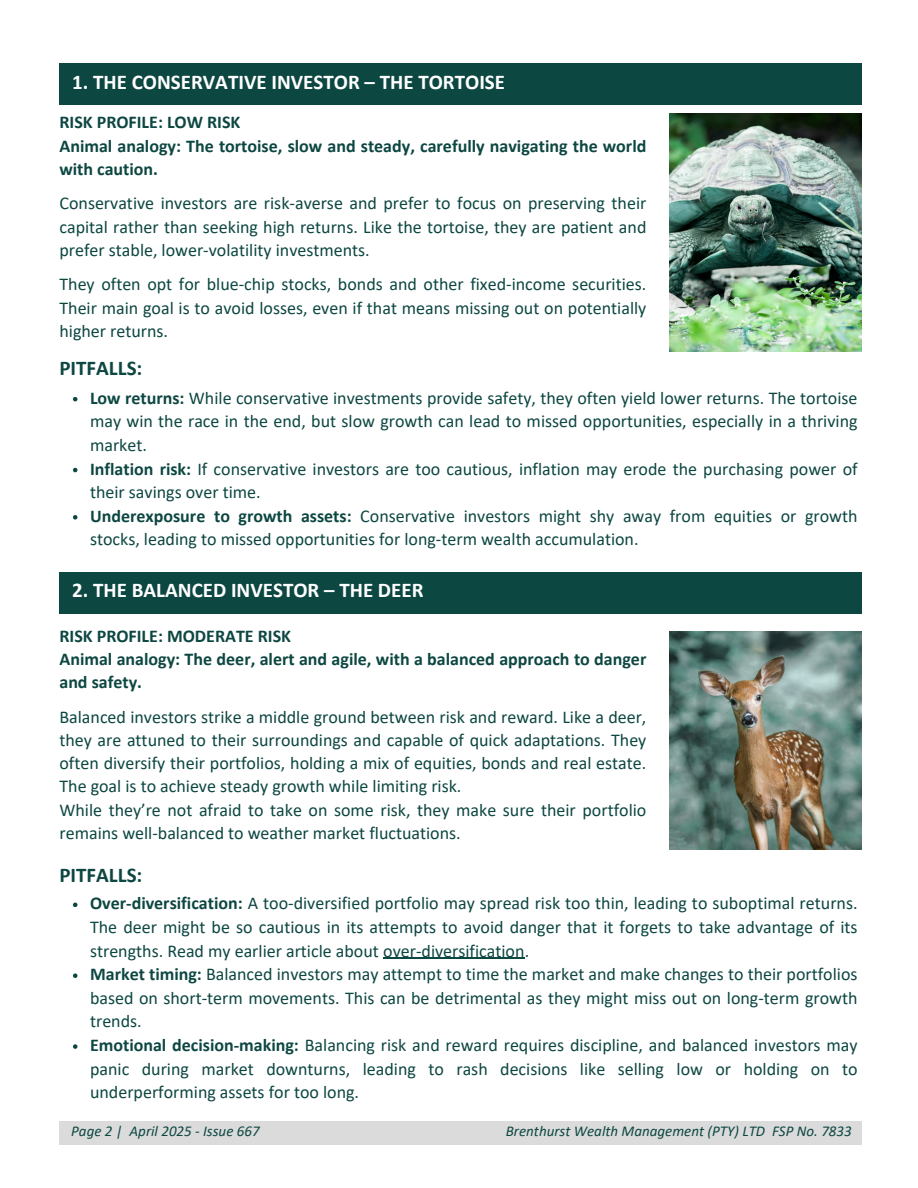
<style>
.page{position:relative;width:918px;height:1188px;background:#fff}
.page>*{position:absolute;margin:0;border:0;box-sizing:border-box;transform-origin:0 0}
.t1{font:700 21px "Calibri";color:#fff}
.t2{font:700 21px "Calibri";color:#0d4742}
.t3{font:18px/23.7px "Calibri";color:#0d4742;text-align:justify}
.t4{font:700 18px/23.2px "Calibri";color:#0d4742}
.t5{font:italic 15px "Calibri";color:#0d4742}
.s1{font-weight:700}
</style>
<div class="page">
<div style="left:59px;top:1121px;width:803px;height:23px;background:#dbdbdb"></div>
<div style="left:59px;top:64px;width:803px;height:41px;background:#0d4742"></div>
<img style="left:670px;top:114px;width:191px;height:237px">
<svg style="left:73px;top:397px;width:4px;height:4px"></svg>
<svg style="left:73px;top:468px;width:4px;height:4px"></svg>
<svg style="left:73px;top:515px;width:4px;height:5px"></svg>
<div style="left:59px;top:572px;width:803px;height:42px;background:#0d4742"></div>
<img style="left:670px;top:631px;width:191px;height:219px">
<svg style="left:73px;top:903px;width:4px;height:4px"></svg>
<hr style="left:383px;top:958px;width:142px;height:1px;background:#0d4742">
<svg style="left:73px;top:973px;width:4px;height:5px"></svg>
<svg style="left:73px;top:1044px;width:4px;height:5px"></svg>
<p class="t1" style="left:72px;top:73px;width:434px">1. THE CONSERVATIVE INVESTOR – THE TORTOISE</p>
<p class="t4" style="left:59px;top:112px;width:588px">RISK PROFILE: LOW RISK<br>Animal analogy: The tortoise, slow and steady, carefully navigating the world with caution.</p>
<h1 class="t3" style="left:59px;top:193px;width:588px;line-height:23.2px">Conservative investors are risk-averse and prefer to focus on preserving their capital rather than seeking high returns. Like the tortoise, they are patient and prefer stable, lower-volatility investments.</h1>
<h2 class="t3" style="left:59px;top:274px;width:588px;line-height:23.2px">They often opt for blue-chip stocks, bonds and other fixed-income securities.<br>Their main goal is to avoid losses, even if that means missing out on potentially higher returns.</h2>
<p class="t2" style="left:59px;top:360px;width:84px">PITFALLS:</p>
<h2 class="t3" style="left:90px;top:387px;width:769px"><span class="s1">Low returns:</span> While conservative investments provide safety, they often yield lower returns. The tortoise may win the race in the end, but slow growth can lead to missed opportunities, especially in a thriving market.</h2>
<h3 class="t3" style="left:90px;top:458px;width:769px"><span class="s1">Inflation risk:</span> If conservative investors are too cautious, inflation may erode the purchasing power of their savings over time.</h3>
<h3 class="t3" style="left:90px;top:505px;width:769px"><span class="s1">Underexposure to growth assets:</span> Conservative investors might shy away from equities or growth stocks, leading to missed opportunities for long-term wealth accumulation.</h3>
<p class="t1" style="left:72px;top:582px;width:353px">2. THE BALANCED INVESTOR – THE DEER</p>
<p class="t4" style="left:59px;top:626px;width:588px">RISK PROFILE: MODERATE RISK<br>Animal analogy: The deer, alert and agile, with a balanced approach to danger and safety.</p>
<p class="t3" style="left:59px;top:707px;width:588px;line-height:23.2px;text-align:left">Balanced investors strike a middle ground between risk and reward. Like a deer, they are attuned to their surroundings and capable of quick adaptations. They often diversify their portfolios, holding a mix of equities, bonds and real estate.<br>The goal is to achieve steady growth while limiting risk.<br>While they’re not afraid to take on some risk, they make sure their portfolio remains well-balanced to weather market fluctuations.</p>
<p class="t2" style="left:59px;top:866px;width:84px">PITFALLS:</p>
<p class="t3" style="left:90px;top:893px;width:769px"><span class="s1">Over-diversification:</span> A too-diversified portfolio may spread risk too thin, leading to suboptimal returns.<br>The deer might be so cautious in its attempts to avoid danger that it forgets to take advantage of its strengths. Read my earlier article about over-diversification.</p>
<h1 class="t3" style="left:90px;top:964px;width:769px"><span class="s1">Market timing:</span> Balanced investors may attempt to time the market and make changes to their portfolios based on short-term movements. This can be detrimental as they might miss out on long-term growth trends.</h1>
<p class="t3" style="left:90px;top:1035px;width:769px"><span class="s1">Emotional decision-making:</span> Balancing risk and reward requires discipline, and balanced investors may panic during market downturns, leading to rash decisions like selling low or holding on to underperforming assets for too long.</p>
<p class="t5" style="left:71px;top:1124px;width:190px">Page 2 | April 2025 - Issue 667</p>
<h1 class="t5" style="left:506px;top:1124px;width:347px">Brenthurst Wealth Management (PTY) LTD FSP No. 7833</h1>
</div>
